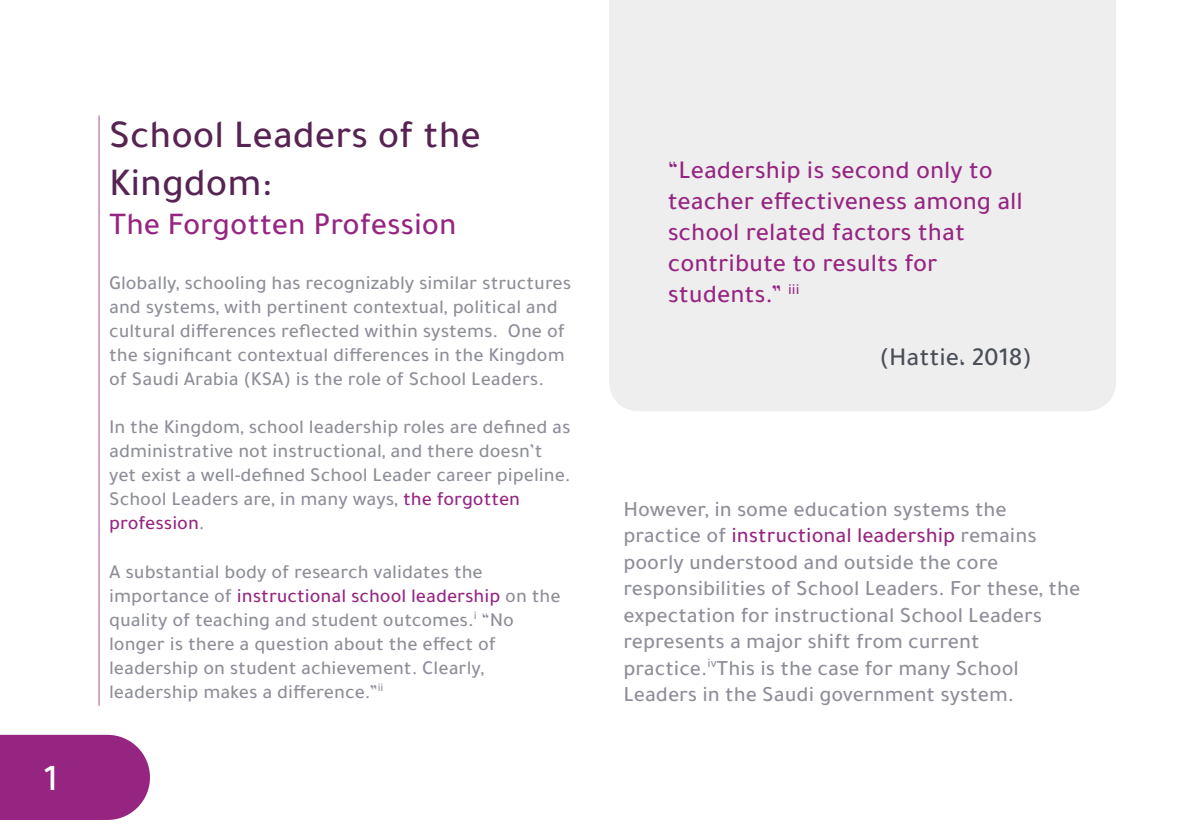
<style>
.page{position:relative;width:1191px;height:840px;background:#fff}
.page>*{position:absolute;margin:0;border:0;box-sizing:border-box;transform-origin:0 0}
.t1{font:500 40px/48px "Boutros MBC Dinkum";color:#572352}
.t2{font:500 38px "Boutros MBC Dinkum";color:#fff}
.t3{font:500 32px "Boutros MBC Dinkum";color:#962582}
.t4{font:500 26px/31.2px "Boutros MBC Dinkum";color:#962582}
.t5{font:500 26px "Boutros MBC Dinkum";color:#4a4f57}
.t6{font:500 22px/26.4px "Boutros MBC Dinkum";color:#8d8e9a}
.t7{font:500 20px/24px "Boutros MBC Dinkum";color:#8d8e9a}
.s1{color:#962582}
</style>
<div class="page">
<div style="left:609px;top:0;width:507px;height:411px;background:#eee"></div>
<div style="left:0;top:734px;width:150px;height:85px;background:#962582"></div>
<hr style="left:99px;top:116px;width:1px;height:589px;background:#962582">
<h2 class="t2" style="left:44px;top:750px;width:16px">١</h2>
<h1 class="t1" style="left:109px;top:110px;width:373px">School Leaders of the<br>Kingdom:</h1>
<h3 class="t3" style="left:109px;top:201px;width:349px">The Forgotten Profession</h3>
<p class="t7" style="left:109px;top:270px;width:464px">Globally, schooling has recognizably similar structures and systems, with pertinent contextual, political and cultural differences reflected within systems. One of the significant contextual differences in the Kingdom of Saudi Arabia (KSA) is the role of School Leaders.</p>
<p class="t7" style="left:109px;top:414px;width:463px">In the Kingdom, school leadership roles are defined as administrative not instructional, and there doesn’t yet exist a well-defined School Leader career pipeline.<br>School Leaders are, in many ways, <span class="s1">the forgotten profession</span>.</p>
<p class="t7" style="left:109px;top:558px;width:453px">A substantial body of research validates the importance of <span class="s1">instructional school leadership</span> on the quality of teaching and student outcomes.<sup>i</sup> “No longer is there a question about the effect of leadership on student achievement. Clearly, leadership makes a difference.”<sup>ii</sup></p>
<h3 class="t4" style="left:668px;top:153px;width:356px">“Leadership is second only to teacher effectiveness among all school related factors that contribute to results for students.” <sup>iii</sup></h3>
<h3 class="t5" style="left:879px;top:338px;width:154px">(Hattie، 2018)</h3>
<p class="t6" style="left:623px;top:495px;width:458px">However, in some education systems the practice of <span class="s1">instructional leadership</span> remains poorly understood and outside the core responsibilities of School Leaders. For these, the expectation for instructional School Leaders represents a major shift from current practice.<sup>iv</sup>This is the case for many School Leaders in the Saudi government system.</p>
</div>
